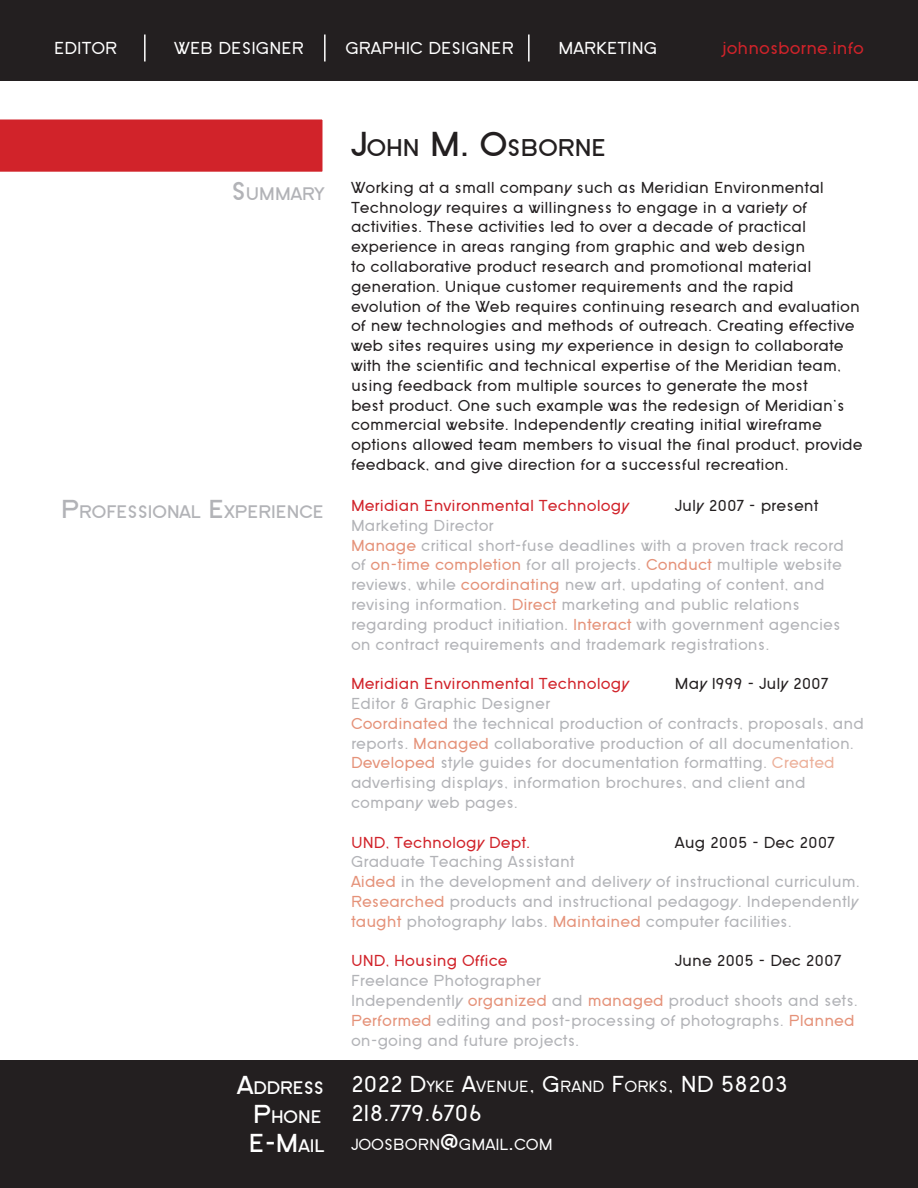
<style>
.page{position:relative;width:918px;height:1188px;background:#fff}
.page>*{position:absolute;margin:0;border:0;box-sizing:border-box;transform-origin:0 0}
.t1{font:700 27px "SF Old Republic";color:#fff}
.t2{font:700 25.2px "SF Old Republic";color:#231f20}
.t3{font:24px "SF Old Republic";color:#fff}
.t4{font:700 18.9px "SF Old Republic";color:#b2b3b7}
.t5{font:700 18.9px "SF Old Republic";color:#fff}
.t6{font:18px "SF Old Republic";color:#fff}
.t7{font:18px "SF Old Republic";color:#d1232a}
.t8{font:16.8px "SF Old Republic";color:#fff}
.t9{font:16.5px/19.8px "SF Old Republic";color:#b2b3b7}
.t10{font:16.5px/19.8px "SF Old Republic";color:#231f20}
.t11{font:16.5px "SF Old Republic";color:#d1232a}
.s1{font-size:36px}
.s2{font-size:27px}
.s3{color:#e59279}
.s4{color:#ecb09a}
.s5{font-size:18.9px}
.s6{font-size:16.8px}
.s7{font-size:24px}
</style>
<div class="page">
<div style="left:0;top:0;width:918px;height:81px;background:#231f20"></div>
<hr style="left:144px;top:35px;width:2px;height:27px;background:#fff">
<hr style="left:324px;top:35px;width:2px;height:27px;background:#fff">
<hr style="left:528px;top:35px;width:2px;height:27px;background:#fff">
<div style="left:0;top:1060px;width:918px;height:128px;background:#231f20"></div>
<div style="left:0;top:119px;width:323px;height:53px;background:#d1232a"></div>
<p class="t6" style="left:54px;top:39px;width:65px">EDITOR</p>
<p class="t6" style="left:174px;top:39px;width:131px">WEB DESIGNER</p>
<p class="t6" style="left:345px;top:39px;width:170px">GRAPHIC DESIGNER</p>
<p class="t6" style="left:558px;top:39px;width:100px">MARKETING</p>
<p class="t2" style="left:351px;top:135px;width:257px"><span class="s1">J</span>OHN <span class="s1">M. O</span>SBORNE</p>
<p class="t7" style="left:721px;top:39px;width:144px">johnosborne.info</p>
<p class="t4" style="left:231px;top:184px;width:94px"><span class="s2">S</span> UMMARY</p>
<p class="t10" style="left:351px;top:178px;width:513px">Working at a small company such as Meridian Environmental Technology requires a willingness to engage in a variety of activities. These activities led to over a decade of practical experience in areas ranging from graphic and web design<br>to collaborative product research and promotional material generation. Unique customer requirements and the rapid evolution of the Web requires continuing research and evaluation of new technologies and methods of outreach. Creating effective web sites requires using my experience in design to collaborate with the scientific and technical expertise of the Meridian team, using feedback from multiple sources to generate the most<br>best product. One such example was the redesign of Meridian’s commercial website. Independently creating initial wireframe options allowed team members to visual the final product, provide feedback, and give direction for a successful recreation.</p>
<p class="t4" style="left:61px;top:502px;width:264px"><span class="s2">P</span>ROFESSIONAL <span class="s2">E</span>XPERIENCE</p>
<p class="t11" style="left:351px;top:497px;width:280px">Meridian Environmental Technology</p>
<p class="t10" style="left:675px;top:496px;width:145px">July 2007 - present</p>
<p class="t9" style="left:351px;top:516px;width:144px">Marketing Director</p>
<p class="t9" style="left:351px;top:535px;width:494px"><span class="s3">Manage</span> critical short-fuse deadlines with a proven track record of <span class="s3">on-time completion</span> for all projects. <span class="s3">Conduct</span> multiple website reviews, while <span class="s3">coordinating</span> new art, updating of content, and revising information. <span class="s3">Direct</span> marketing and public relations regarding product initiation. <span class="s3">Interact</span> with government agencies on contract requirements and trademark registrations.</p>
<p class="t11" style="left:351px;top:675px;width:280px">Meridian Environmental Technology</p>
<p class="t10" style="left:675px;top:674px;width:155px">May 1999 - July 2007</p>
<p class="t9" style="left:351px;top:694px;width:201px">Editor &amp; Graphic Designer</p>
<p class="t9" style="left:351px;top:714px;width:514px"><span class="s3">Coordinated</span> the technical production of contracts, proposals, and reports. <span class="s3">Managed</span> collaborative production of all documentation.<br><span class="s3">Developed</span> style guides for documentation formatting. <span class="s4">Created </span>advertising displays, information brochures, and client and company web pages.</p>
<p class="t11" style="left:351px;top:834px;width:181px">UND, Technology Dept.</p>
<p class="t10" style="left:675px;top:832px;width:161px">Aug 2005 - Dec 2007</p>
<p class="t9" style="left:351px;top:852px;width:225px">Graduate Teaching Assistant</p>
<p class="t9" style="left:351px;top:872px;width:510px;text-align:justify"><span class="s3">Aided</span> in the development and delivery of instructional curriculum.<br><span class="s3">Researched</span> products and instructional pedagogy. Independently <span class="s3">taught</span> photography labs. <span class="s3">Maintained</span> computer facilities.</p>
<p class="t11" style="left:351px;top:953px;width:158px">UND, Housing Office</p>
<p class="t10" style="left:675px;top:951px;width:168px">June 2005 - Dec 2007</p>
<p class="t9" style="left:351px;top:971px;width:192px">Freelance Photographer</p>
<p class="t9" style="left:351px;top:991px;width:509px">Independently <span class="s3">organized</span> and <span class="s3">managed</span> product shoots and sets.<br><span class="s3">Performed</span> editing and post-processing of photographs. <span class="s3">Planned </span>on-going and future projects.</p>
<p class="t5" style="left:237px;top:1078px;width:88px"><span class="s2">A</span>DDRESS</p>
<p class="t5" style="left:253px;top:1107px;width:70px"><span class="s2">P</span>HONE</p>
<p class="t1" style="left:249px;top:1129px;width:77px">E-M<span class="s5">AIL</span></p>
<p class="t3" style="left:351px;top:1072px;width:439px">2022 D<span class="s6">YKE</span> A<span class="s6">VENUE</span>, G<span class="s6">RAND</span> F<span class="s6">ORKS</span>, ND 58203</p>
<p class="t3" style="left:351px;top:1101px;width:132px">218.779.6706</p>
<p class="t8" style="left:351px;top:1136px;width:203px">JOOSBORN<span class="s7">@</span>GMAIL<span class="s7">.</span>COM</p>
</div>
